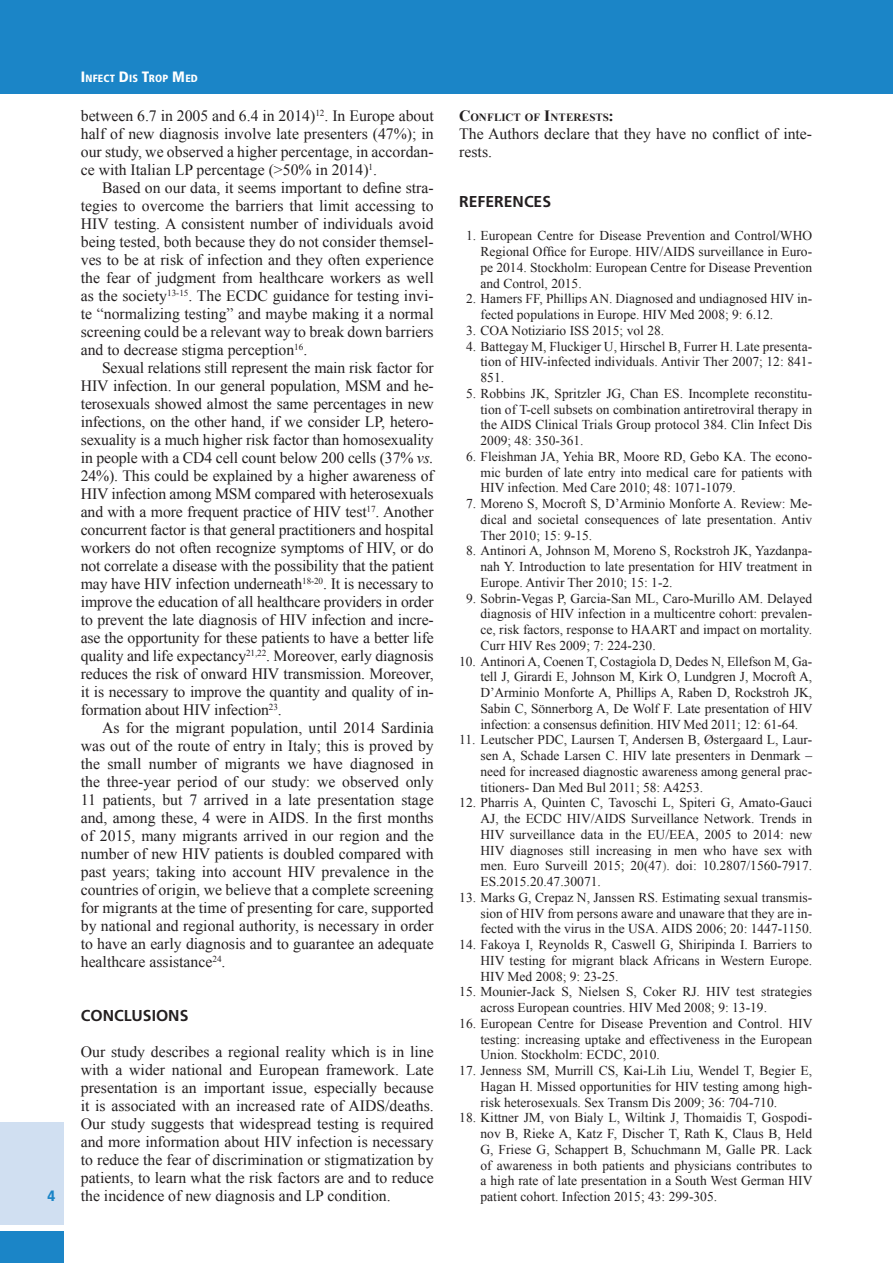
<style>
.page{position:relative;width:893px;height:1263px;background:#fff}
.page>*{position:absolute;margin:0;border:0;box-sizing:border-box;transform-origin:0 0}
.t1{font:15.75px/18px "Times New Roman";color:#231f20;text-align:justify}
.Titolo_1{font:700 15.75px "Frutiger";color:#231f20}
.t2{font:900 condensed 15px "Frutiger";color:#1b85c7}
.t3{font:13.5px/15.8px "Times New Roman";color:#231f20;text-align:justify}
.t4{font:700 10.95px "Times New Roman";letter-spacing:.005em;color:#231f20}
.t5{font:900 condensed 10.5px "Frutiger";letter-spacing:.015em;color:#fff}
.s1{font-size:15px}
.s2{font-style:italic}
.s3{font-size:15.75px}
.s4{color:#666}
</style>
<div class="page">
<div style="left:0;top:0;width:893px;height:94px;background:#1b85c7"></div>
<div style="left:0;top:1123px;width:64px;height:102px;background:#d0dff1"></div>
<div style="left:0;top:1231px;width:64px;height:32px;background:#1b85c7"></div>
<p class="t2" style="left:47px;top:1187px;width:9px">4</p>
<p class="t5" style="left:81px;top:72px;width:118px"><span class="s1">I</span>NFECT <span class="s1">D</span>IS <span class="s1">T</span>ROP <span class="s1">M</span>ED</p>
<p class="t1" style="left:81px;top:107px;width:354px">between 6.7 in 2005 and 6.4 in 2014)<sup>12</sup>. In Europe about half of new diagnosis involve late presenters (47%); in our study, we observed a higher percentage, in accordan&shy;ce with Italian LP percentage (&gt;50% in 2014)<sup>1</sup>.</p>
<p class="t1" style="left:81px;top:179px;width:354px;text-indent:21px">Based on our data, it seems important to define stra&shy;tegies to overcome the barriers that limit accessing to HIV testing. A consistent number of individuals avoid being tested, both because they do not consider themsel&shy;ves to be at risk of infection and they often experience the fear of judgment from healthcare workers as well as the society<sup>13-15</sup>. The ECDC guidance for testing invi&shy;te “normalizing testing” and maybe making it a normal screening could be a relevant way to break down barriers and to decrease stigma perception<sup>16</sup>.</p>
<p class="t1" style="left:81px;top:359px;width:355px;text-indent:21px">Sexual relations still represent the main risk factor for HIV infection. In our general population, MSM and he&shy;terosexuals showed almost the same percentages in new infections, on the other hand, if we consider LP, hetero&shy;sexuality is a much higher risk factor than homosexuality in people with a CD4 cell count below 200 cells (37% <span class="s2">vs.<br></span>24%). This could be explained by a higher awareness of HIV infection among MSM compared with heterosexuals and with a more frequent practice of HIV test<sup>17</sup>. Another concurrent factor is that general practitioners and hospital workers do not often recognize symptoms of HIV, or do not correlate a disease with the possibility that the patient may have HIV infection underneath<sup>18-20</sup>. It is necessary to improve the education of all healthcare providers in order to prevent the late diagnosis of HIV infection and incre&shy;ase the opportunity for these patients to have a better life quality and life expectancy<sup>21,22</sup>. Moreover, early diagnosis reduces the risk of onward HIV transmission. Moreover, it is necessary to improve the quantity and quality of in&shy;formation about HIV infection<sup>23</sup>.</p>
<p class="t1" style="left:81px;top:719px;width:354px;text-indent:21px">As for the migrant population, until 2014 Sardinia was out of the route of entry in Italy; this is proved by the small number of migrants we have diagnosed in the three-year period of our study: we observed only 11 patients, but 7 arrived in a late presentation stage and, among these, 4 were in AIDS. In the first months of 2015, many migrants arrived in our region and the number of new HIV patients is doubled compared with past years; taking into account HIV prevalence in the countries of origin, we believe that a complete screening for migrants at the time of presenting for care, supported by national and regional authority, is necessary in order to have an early diagnosis and to guarantee an adequate healthcare assistance<sup>24</sup>.</p>
<p class="Titolo_1" style="left:81px;top:1006px;width:109px">CONCLUSIONS</p>
<p class="t1" style="left:81px;top:1043px;width:354px">Our study describes a regional reality which is in line with a wider national and European framework. Late presentation is an important issue, especially because it is associated with an increased rate of AIDS/deaths.<br>Our study suggests that widespread testing is required and more information about HIV infection is necessary to reduce the fear of discrimination or stigmatization by patients, to learn what the risk factors are and to reduce the incidence of new diagnosis and LP condition.</p>
<p class="t4" style="left:459px;top:110px;width:156px"><span class="s3">C</span>ONFLICT OF <span class="s3">I</span>NTERESTS<span class="s3">:</span></p>
<p class="t1" style="left:459px;top:125px;width:354px">The Authors declare that they have no conflict of inte&shy;rests.</p>
<p class="Titolo_1" style="left:459px;top:192px;width:93px">REFERENCES</p>
<p class="t3" style="left:480px;top:228px;width:333px;text-indent:-15px">1. European Centre for Disease Prevention and Control/WHO Regional Office for Europe. HIV/AIDS surveillance in Euro&shy;pe 2014. Stockholm: European Centre for Disease Prevention and Control, 2015.</p>
<p class="t3" style="left:480px;top:291px;width:333px;text-indent:-15px">2. Hamers FF, Phillips AN. Diagnosed and undiagnosed HIV in&shy;fected populations in Europe. HIV Med 2008; 9: 6.12.</p>
<p class="t3" style="left:466px;top:322px;width:200px">3. COA Notiziario ISS 2015; vol 28.</p>
<p class="t3" style="left:480px;top:338px;width:333px;text-indent:-15px">4. Battegay M, Fluckiger U, Hirschel B, Furrer H. Late presenta&shy;tion of HIV-infected individuals. Antivir Ther 2007; 12: 841- 851.</p>
<p class="t3" style="left:480px;top:385px;width:333px;text-indent:-15px">5. Robbins JK, Spritzler JG, Chan ES. Incomplete reconstitu&shy;tion of T-cell subsets on combination antiretroviral therapy in the AIDS Clinical Trials Group protocol 384. Clin Infect Dis 2009; 48: 350-361.</p>
<p class="t3" style="left:480px;top:448px;width:333px;text-indent:-15px">6. Fleishman JA, Yehia BR, Moore RD, Gebo KA. The econo&shy;mic burden of late entry into medical care for patients with HIV infection. Med Care 2010; 48: 1071-1079.</p>
<p class="t3" style="left:480px;top:495px;width:333px;text-indent:-15px">7. Moreno S, Mocroft S, D’Arminio Monforte A. Review: Me&shy;dical and societal consequences of late presentation. Antiv Ther 2010; 15: 9-15.</p>
<p class="t3" style="left:480px;top:543px;width:333px;text-indent:-15px">8. Antinori A, Johnson M, Moreno S, Rockstroh JK, Yazdanpa&shy;nah Y. Introduction to late presentation for HIV treatment in Europe. Antivir Ther 2010; 15: 1-2.</p>
<p class="t3" style="left:480px;top:590px;width:333px;text-indent:-15px">9. Sobrin-Vegas P, Garcia-San ML, Caro-Murillo AM. Delayed diagnosis of HIV infection in a multicentre cohort: prevalen&shy;ce, risk factors, response to HAART and impact on mortality.<br>Curr HIV Res 2009; 7: 224-230.</p>
<p class="t3" style="left:480px;top:653px;width:333px;text-indent:-21px">10. Antinori A, Coenen T, Costagiola D, Dedes N, Ellefson M, Ga&shy;tell J, Girardi E, Johnson M, Kirk O, Lundgren J, Mocroft A, D’Arminio Monforte A, Phillips A, Raben D, Rockstroh JK, Sabin C, Sönnerborg A, De Wolf F. Late presentation of HIV infection: a consensus definition. HIV Med 2011; 12: 61-64.</p>
<p class="t3" style="left:480px;top:732px;width:333px;text-indent:-21px">11. Leutscher PDC, Laursen T, Andersen B, Østergaard L, Laur&shy;sen A, Schade Larsen C. HIV late presenters in Denmark – need for increased diagnostic awareness among general prac&shy;titioners- Dan Med Bul 2011; 58: A4253.</p>
<p class="t3" style="left:480px;top:795px;width:333px;text-indent:-21px">12. Pharris A, Quinten C, Tavoschi L, Spiteri G, Amato-Gauci AJ, the ECDC HIV/AIDS Surveillance Network. Trends in HIV surveillance data in the EU/EEA, 2005 to 2014: new HIV diagnoses still increasing in men who have sex with men. Euro Surveill 2015; 20(47<span class="s4">)</span>. doi: 10.2807/1560-7917.<br>ES.2015.20.47.30071.</p>
<p class="t3" style="left:480px;top:889px;width:333px;text-indent:-21px">13. Marks G, Crepaz N, Janssen RS. Estimating sexual transmis&shy;sion of HIV from persons aware and unaware that they are in&shy;fected with the virus in the USA. AIDS 2006; 20: 1447-1150.</p>
<p class="t3" style="left:480px;top:936px;width:333px;text-indent:-21px">14. Fakoya I, Reynolds R, Caswell G, Shiripinda I. Barriers to HIV testing for migrant black Africans in Western Europe.<br>HIV Med 2008; 9: 23-25.</p>
<p class="t3" style="left:480px;top:984px;width:333px;text-indent:-21px">15. Mounier-Jack S, Nielsen S, Coker RJ. HIV test strategies across European countries. HIV Med 2008; 9: 13-19.</p>
<p class="t3" style="left:480px;top:1015px;width:333px;text-indent:-21px">16. European Centre for Disease Prevention and Control. HIV testing: increasing uptake and effectiveness in the European Union. Stockholm: ECDC, 2010.</p>
<p class="t3" style="left:480px;top:1062px;width:333px;text-indent:-21px">17. Jenness SM, Murrill CS, Kai-Lih Liu, Wendel T, Begier E, Hagan H. Missed opportunities for HIV testing among high&shy;risk heterosexuals. Sex Transm Dis 2009; 36: 704-710.</p>
<p class="t3" style="left:480px;top:1110px;width:333px;text-indent:-21px">18. Kittner JM, von Bialy L, Wiltink J, Thomaidis T, Gospodi&shy;nov B, Rieke A, Katz F, Discher T, Rath K, Claus B, Held G, Friese G, Schappert B, Schuchmann M, Galle PR. Lack of awareness in both patients and physicians contributes to a high rate of late presentation in a South West German HIV patient cohort. Infection 2015; 43: 299-305.</p>
</div>
